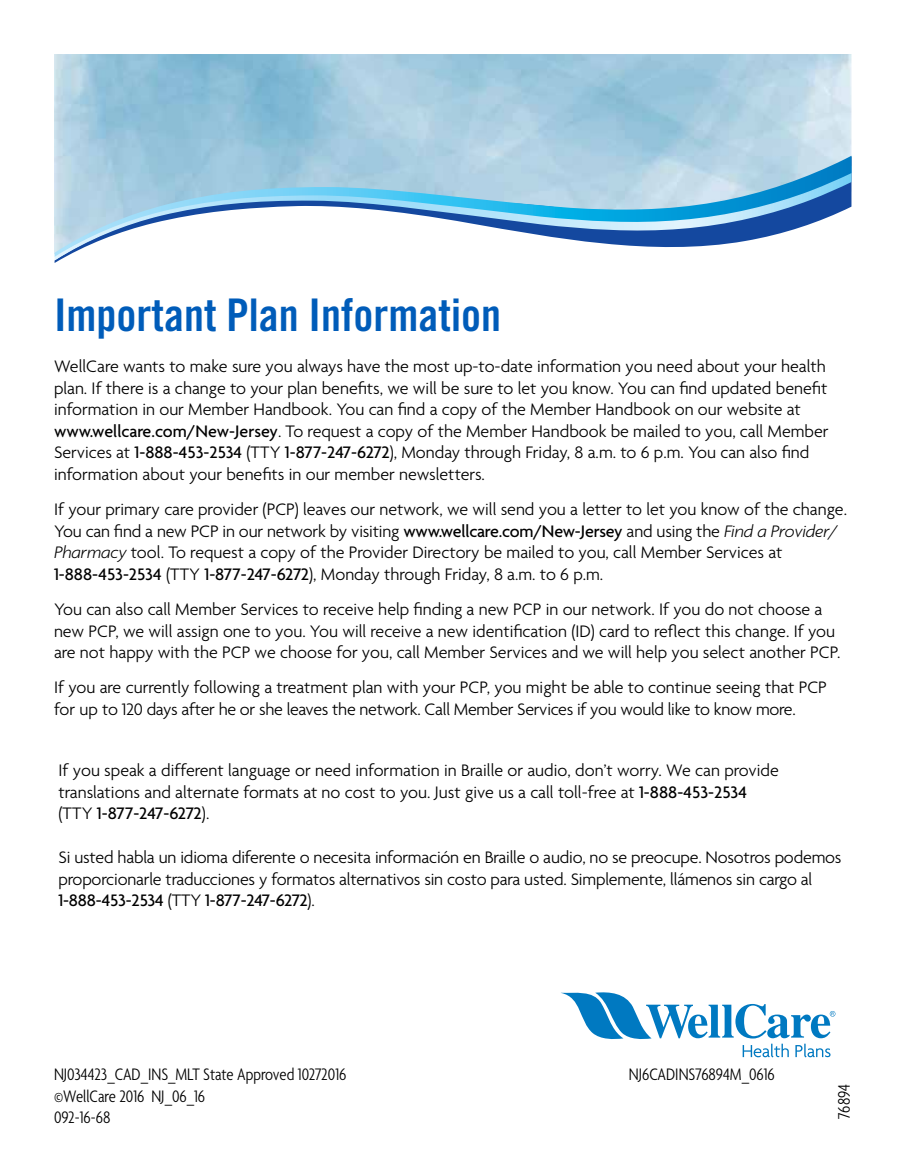
<style>
.page{position:relative;width:905px;height:1175px;background:#fff}
.page>*{position:absolute;margin:0;border:0;box-sizing:border-box;transform-origin:0 0}
.t1{font:45px "Trade Gothic Bold Cond Twenty";color:#005cb9}
.t2{font:300 18px/21.6px "Agenda";color:#000}
.t3{font:300 condensed 18px/21.6px "Agenda";color:#000}
.s1{font-weight:500}
.s2{font-style:italic}
</style>
<div class="page">
<svg style="left:55px;top:156px;width:796px;height:101px"></svg>
<svg style="left:561px;top:992px;width:274px;height:65px"></svg>
<h1 class="t1" style="left:54px;top:287px;width:448px">Important Plan Information</h1>
<p class="t2" style="left:54px;top:355px;width:776px">WellCare wants to make sure you always have the most up-to-date information you need about your health plan. If there is a change to your plan benefits, we will be sure to let you know. You can find updated benefit information in our Member Handbook. You can find a copy of the Member Handbook on our website at <span class="s1">www.wellcare.com/New-Jersey</span>. To request a copy of the Member Handbook be mailed to you, call Member Services at <span class="s1">1-888-453-2534</span> (TTY <span class="s1">1-877-247-6272</span>), Monday through Friday, 8 a.m. to 6 p.m. You can also find information about your benefits in our member newsletters.</p>
<p class="t2" style="left:54px;top:498px;width:794px">If your primary care provider (PCP) leaves our network, we will send you a letter to let you know of the change.<br>You can find a new PCP in our network by visiting <span class="s1">www.wellcare.com/New-Jersey</span> and using the <span class="s2">Find a Provider/ Pharmacy</span> tool. To request a copy of the Provider Directory be mailed to you, call Member Services at <span class="s1">1-888-453-2534</span> (TTY <span class="s1">1-877-247-6272</span>), Monday through Friday, 8 a.m. to 6 p.m.</p>
<p class="t2" style="left:54px;top:598px;width:788px">You can also call Member Services to receive help finding a new PCP in our network. If you do not choose a new PCP, we will assign one to you. You will receive a new identification (ID) card to reflect this change. If you are not happy with the PCP we choose for you, call Member Services and we will help you select another PCP.</p>
<p class="t2" style="left:54px;top:676px;width:774px">If you are currently following a treatment plan with your PCP, you might be able to continue seeing that PCP for up to 120 days after he or she leaves the network. Call Member Services if you would like to know more.</p>
<p class="t2" style="left:58px;top:759px;width:722px">If you speak a different language or need information in Braille or audio, don’t worry. We can provide translations and alternate formats at no cost to you. Just give us a call toll-free at <span class="s1">1-888-453-2534 </span>(TTY <span class="s1">1-877-247-6272</span>).</p>
<p class="t2" style="left:58px;top:846px;width:784px">Si usted habla un idioma diferente o necesita información en Braille o audio, no se preocupe. Nosotros podemos proporcionarle traducciones y formatos alternativos sin costo para usted. Simplemente, llámenos sin cargo al<br><span class="s1">1-888-453-2534</span> (TTY <span class="s1">1-877-247-6272</span>).</p>
<p class="t3" style="left:54px;top:1063px;width:294px">NJ034423_CAD_INS_MLT State Approved 10272016</p>
<p class="t3" style="left:629px;top:1063px;width:147px">NJ6CADINS76894M_0616</p>
<p class="t3" style="left:54px;top:1085px;width:153px">©WellCare 2016 NJ_06_16<br>092-16-68</p>
<p class="t3" style="left:833px;top:1118px;width:36px;rotate:-90deg">76894</p>
</div>
